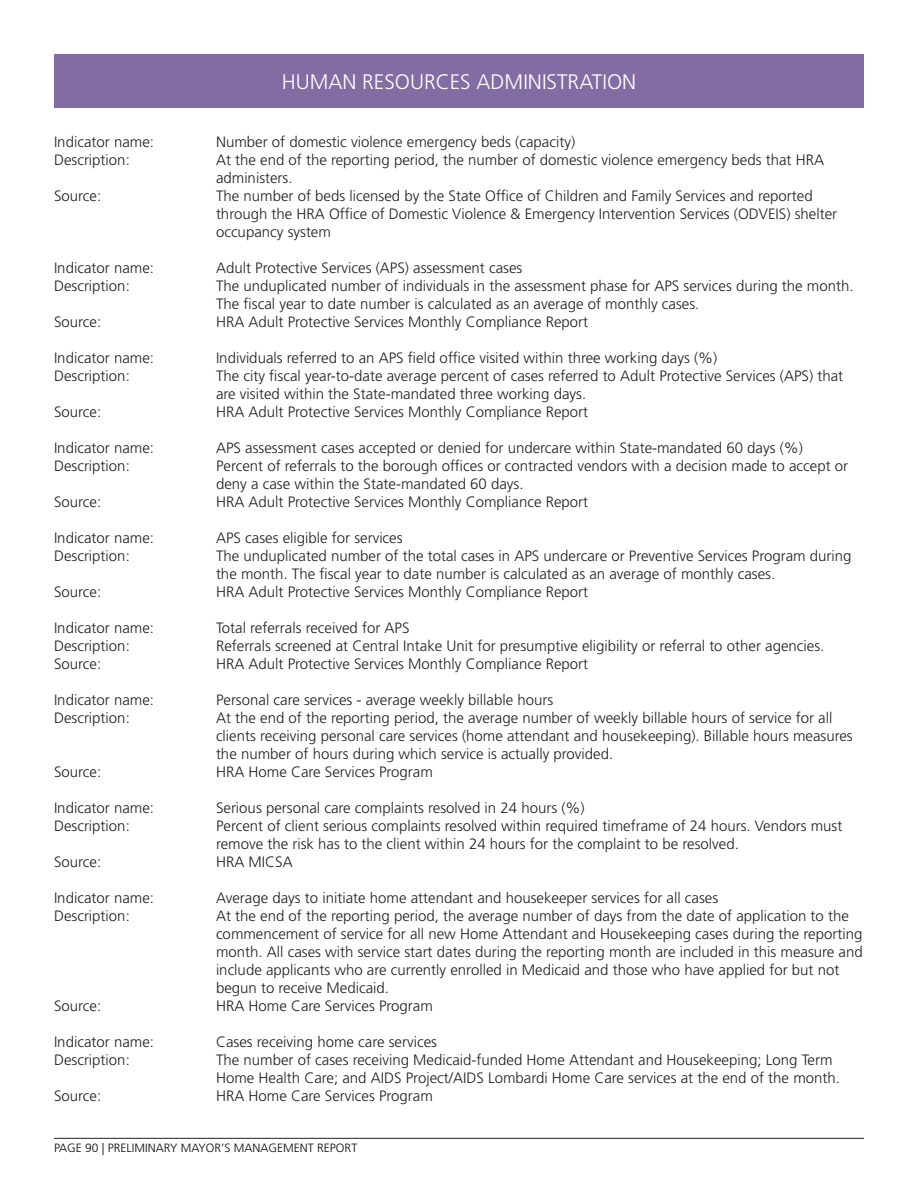
<style>
.page{position:relative;width:918px;height:1188px;background:#fff}
.page>*{position:absolute;margin:0;border:0;box-sizing:border-box;transform-origin:0 0}
.t1{font:300 21px "Frutiger LT Std";color:#fff}
.Indicator_Definition{font:300 15px/18px "Frutiger LT Std";color:#231f20}
.t2{font:300 12px "Frutiger LT Std";color:#09090b}
</style>
<div class="page">
<hr style="left:54px;top:1138px;width:810px;height:1px;background:#231f20">
<div style="left:54px;top:54px;width:810px;height:54px;background:#836ca4"></div>
<h1 class="t1" style="left:282px;top:70px;width:356px">HUMAN RESOURCES ADMINISTRATION</h1>
<p class="Indicator_Definition" style="left:54px;top:133px;width:102px">Indicator name:</p>
<p class="Indicator_Definition" style="left:216px;top:133px;width:361px">Number of domestic violence emergency beds (capacity)</p>
<p class="Indicator_Definition" style="left:54px;top:151px;width:77px">Description:</p>
<p class="Indicator_Definition" style="left:216px;top:151px;width:610px">At the end of the reporting period, the number of domestic violence emergency beds that HRA administers.</p>
<p class="Indicator_Definition" style="left:54px;top:187px;width:49px">Source:</p>
<p class="Indicator_Definition" style="left:216px;top:187px;width:623px">The number of beds licensed by the State Office of Children and Family Services and reported through the HRA Office of Domestic Violence &amp; Emergency Intervention Services (ODVEIS) shelter occupancy system</p>
<p class="Indicator_Definition" style="left:54px;top:259px;width:102px">Indicator name:</p>
<p class="Indicator_Definition" style="left:216px;top:259px;width:308px">Adult Protective Services (APS) assessment cases</p>
<p class="Indicator_Definition" style="left:54px;top:277px;width:77px">Description:</p>
<p class="Indicator_Definition" style="left:216px;top:277px;width:639px">The unduplicated number of individuals in the assessment phase for APS services during the month.<br>The fiscal year to date number is calculated as an average of monthly cases.</p>
<p class="Indicator_Definition" style="left:54px;top:313px;width:49px">Source:</p>
<p class="Indicator_Definition" style="left:216px;top:313px;width:374px">HRA Adult Protective Services Monthly Compliance Report</p>
<p class="Indicator_Definition" style="left:54px;top:349px;width:102px">Indicator name:</p>
<p class="Indicator_Definition" style="left:216px;top:349px;width:503px">Individuals referred to an APS field office visited within three working days (%)</p>
<p class="Indicator_Definition" style="left:54px;top:367px;width:77px">Description:</p>
<p class="Indicator_Definition" style="left:216px;top:367px;width:629px">The city fiscal year-to-date average percent of cases referred to Adult Protective Services (APS) that are visited within the State-mandated three working days.</p>
<p class="Indicator_Definition" style="left:54px;top:403px;width:49px">Source:</p>
<p class="Indicator_Definition" style="left:216px;top:403px;width:374px">HRA Adult Protective Services Monthly Compliance Report</p>
<p class="Indicator_Definition" style="left:54px;top:439px;width:102px">Indicator name:</p>
<p class="Indicator_Definition" style="left:216px;top:439px;width:589px">APS assessment cases accepted or denied for undercare within State-mandated 60 days (%)</p>
<p class="Indicator_Definition" style="left:54px;top:457px;width:77px">Description:</p>
<p class="Indicator_Definition" style="left:216px;top:457px;width:634px">Percent of referrals to the borough offices or contracted vendors with a decision made to accept or deny a case within the State-mandated 60 days.</p>
<p class="Indicator_Definition" style="left:54px;top:493px;width:49px">Source:</p>
<p class="Indicator_Definition" style="left:216px;top:493px;width:374px">HRA Adult Protective Services Monthly Compliance Report</p>
<p class="Indicator_Definition" style="left:54px;top:529px;width:102px">Indicator name:</p>
<p class="Indicator_Definition" style="left:216px;top:529px;width:188px">APS cases eligible for services</p>
<p class="Indicator_Definition" style="left:54px;top:547px;width:77px">Description:</p>
<p class="Indicator_Definition" style="left:216px;top:547px;width:637px">The unduplicated number of the total cases in APS undercare or Preventive Services Program during the month. The fiscal year to date number is calculated as an average of monthly cases.</p>
<p class="Indicator_Definition" style="left:54px;top:583px;width:49px">Source:</p>
<p class="Indicator_Definition" style="left:216px;top:583px;width:374px">HRA Adult Protective Services Monthly Compliance Report</p>
<p class="Indicator_Definition" style="left:54px;top:619px;width:102px">Indicator name:</p>
<p class="Indicator_Definition" style="left:216px;top:619px;width:195px">Total referrals received for APS</p>
<p class="Indicator_Definition" style="left:54px;top:637px;width:77px">Description:</p>
<p class="Indicator_Definition" style="left:216px;top:637px;width:610px">Referrals screened at Central Intake Unit for presumptive eligibility or referral to other agencies.</p>
<p class="Indicator_Definition" style="left:54px;top:655px;width:49px">Source:</p>
<p class="Indicator_Definition" style="left:216px;top:655px;width:374px">HRA Adult Protective Services Monthly Compliance Report</p>
<p class="Indicator_Definition" style="left:54px;top:691px;width:102px">Indicator name:</p>
<p class="Indicator_Definition" style="left:216px;top:691px;width:339px">Personal care services - average weekly billable hours</p>
<p class="Indicator_Definition" style="left:54px;top:709px;width:77px">Description:</p>
<p class="Indicator_Definition" style="left:216px;top:709px;width:638px">At the end of the reporting period, the average number of weekly billable hours of service for all clients receiving personal care services (home attendant and housekeeping). Billable hours measures the number of hours during which service is actually provided.</p>
<p class="Indicator_Definition" style="left:54px;top:763px;width:49px">Source:</p>
<p class="Indicator_Definition" style="left:216px;top:763px;width:218px">HRA Home Care Services Program</p>
<p class="Indicator_Definition" style="left:54px;top:799px;width:102px">Indicator name:</p>
<p class="Indicator_Definition" style="left:216px;top:799px;width:370px">Serious personal care complaints resolved in 24 hours (%)</p>
<p class="Indicator_Definition" style="left:54px;top:817px;width:77px">Description:</p>
<p class="Indicator_Definition" style="left:216px;top:817px;width:628px">Percent of client serious complaints resolved within required timeframe of 24 hours. Vendors must remove the risk has to the client within 24 hours for the complaint to be resolved.</p>
<p class="Indicator_Definition" style="left:54px;top:853px;width:49px">Source:</p>
<p class="Indicator_Definition" style="left:216px;top:853px;width:78px">HRA MICSA</p>
<p class="Indicator_Definition" style="left:54px;top:889px;width:102px">Indicator name:</p>
<p class="Indicator_Definition" style="left:216px;top:889px;width:504px">Average days to initiate home attendant and housekeeper services for all cases</p>
<p class="Indicator_Definition" style="left:54px;top:907px;width:77px">Description:</p>
<p class="Indicator_Definition" style="left:216px;top:907px;width:648px">At the end of the reporting period, the average number of days from the date of application to the commencement of service for all new Home Attendant and Housekeeping cases during the reporting month. All cases with service start dates during the reporting month are included in this measure and include applicants who are currently enrolled in Medicaid and those who have applied for but not begun to receive Medicaid.</p>
<p class="Indicator_Definition" style="left:54px;top:997px;width:49px">Source:</p>
<p class="Indicator_Definition" style="left:216px;top:997px;width:218px">HRA Home Care Services Program</p>
<p class="Indicator_Definition" style="left:54px;top:1033px;width:102px">Indicator name:</p>
<p class="Indicator_Definition" style="left:216px;top:1033px;width:223px">Cases receiving home care services</p>
<p class="Indicator_Definition" style="left:54px;top:1051px;width:77px">Description:</p>
<p class="Indicator_Definition" style="left:216px;top:1051px;width:626px">The number of cases receiving Medicaid-funded Home Attendant and Housekeeping; Long Term<br>Home Health Care; and AIDS Project/AIDS Lombardi Home Care services at the end of the month.</p>
<p class="Indicator_Definition" style="left:54px;top:1087px;width:49px">Source:</p>
<p class="Indicator_Definition" style="left:216px;top:1087px;width:218px">HRA Home Care Services Program</p>
<p class="t2" style="left:54px;top:1141px;width:305px">PAGE 90 | PRELIMINARY MAYOR’S MANAGEMENT REPORT</p>
</div>
